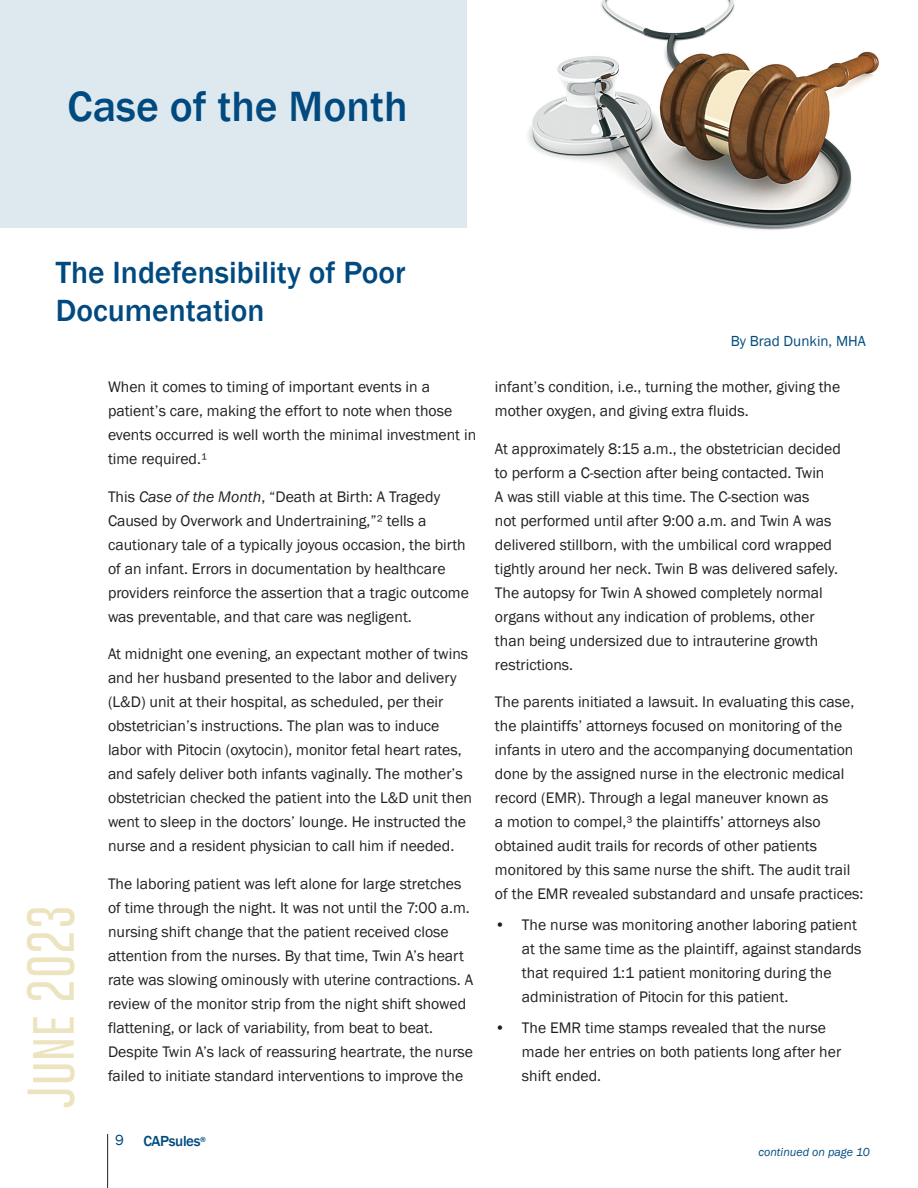
<style>
.page{position:relative;width:918px;height:1188px;background:#fff}
.page>*{position:absolute;margin:0;border:0;box-sizing:border-box;transform-origin:0 0}
.t1{font:100 48px "Gobold";letter-spacing:.025em;color:#ece3bf}
.t2{font:500 43.5px "Franklin Gothic";color:#004a7f}
.t3{font:500 31.5px/37.8px "Franklin Gothic";color:#004a7f}
.t4{font:15.75px/24px "Franklin Gothic";color:#231f20}
.t5{font:15px "Franklin Gothic";color:#004a7f}
.t6{font:500 15px "Franklin Gothic";letter-spacing:-.025em;color:#004a7f}
.t7{font:italic 12px "Franklin Gothic";color:#004a7f}
.t8{font:500 7.5px "Franklin Gothic";color:#004a7f}
.s1{font-style:italic}
</style>
<div class="page">
<hr style="left:107px;top:1134px;width:1px;height:54px;background:#231f20">
<div style="left:0;top:0;width:466px;height:228px;background:#dde9ef"></div>
<img style="left:528px;top:0;width:351px;height:230px">
<h2 class="t2" style="left:68px;top:79px;width:342px">Case of the Month</h2>
<h3 class="t3" style="left:56px;top:254px;width:351px">The Indefensibility of Poor<br>Documentation</h3>
<h1 class="t1" style="left:20px;top:1108px;width:205px;rotate:-90deg">June 2023</h1>
<p class="t4" style="left:108px;top:375px;width:370px">When it comes to timing of important events in a patient’s care, making the effort to note when those events occurred is well worth the minimal investment in time required.¹</p>
<p class="t4" style="left:108px;top:485px;width:362px">This <span class="s1">Case of the Month</span>, “Death at Birth: A Tragedy Caused by Overwork and Undertraining,”² tells a cautionary tale of a typically joyous occasion, the birth of an infant. Errors in documentation by healthcare providers reinforce the assertion that a tragic outcome was preventable, and that care was negligent.</p>
<p class="t4" style="left:108px;top:642px;width:366px">At midnight one evening, an expectant mother of twins and her husband presented to the labor and delivery (L&amp;D) unit at their hospital, as scheduled, per their obstetrician’s instructions. The plan was to induce labor with Pitocin (oxytocin), monitor fetal heart rates, and safely deliver both infants vaginally. The mother’s obstetrician checked the patient into the L&amp;D unit then went to sleep in the doctors’ lounge. He instructed the nurse and a resident physician to call him if needed.</p>
<p class="t4" style="left:108px;top:872px;width:367px">The laboring patient was left alone for large stretches of time through the night. It was not until the 7:00 a.m. nursing shift change that the patient received close attention from the nurses. By that time, Twin A’s heart rate was slowing ominously with uterine contractions. A review of the monitor strip from the night shift showed flattening, or lack of variability, from beat to beat.<br>Despite Twin A’s lack of reassuring heartrate, the nurse failed to initiate standard interventions to improve the</p>
<p class="t5" style="left:115px;top:1131px;width:10px">9</p>
<p class="t8" style="left:200px;top:1135px;width:7px">®</p>
<p class="t6" style="left:143px;top:1132px;width:59px">CAPsules</p>
<p class="t5" style="left:731px;top:332px;width:137px">By Brad Dunkin, MHA</p>
<p class="t4" style="left:495px;top:375px;width:347px">infant’s condition, i.e., turning the mother, giving the mother oxygen, and giving extra fluids.</p>
<p class="t4" style="left:495px;top:437px;width:347px">At approximately 8:15 a.m., the obstetrician decided to perform a C-section after being contacted. Twin<br>A was still viable at this time. The C-section was<br>not performed until after 9:00 a.m. and Twin A was delivered stillborn, with the umbilical cord wrapped tightly around her neck. Twin B was delivered safely.<br>The autopsy for Twin A showed completely normal organs without any indication of problems, other than being undersized due to intrauterine growth restrictions.</p>
<p class="t4" style="left:495px;top:690px;width:370px">The parents initiated a lawsuit. In evaluating this case, the plaintiffs’ attorneys focused on monitoring of the infants in utero and the accompanying documentation done by the assigned nurse in the electronic medical record (EMR). Through a legal maneuver known as<br>a motion to compel,³ the plaintiffs’ attorneys also obtained audit trails for records of other patients monitored by this same nurse the shift. The audit trail of the EMR revealed substandard and unsafe practices:</p>
<p class="t4" style="left:522px;top:913px;width:341px;text-indent:-27px">• The nurse was monitoring another laboring patient at the same time as the plaintiff, against standards that required 1:1 patient monitoring during the administration of Pitocin for this patient.</p>
<p class="t4" style="left:522px;top:1016px;width:321px;text-indent:-27px">• The EMR time stamps revealed that the nurse made her entries on both patients long after her shift ended.</p>
<p class="t7" style="left:758px;top:1144px;width:113px">continued on page 10</p>
</div>
